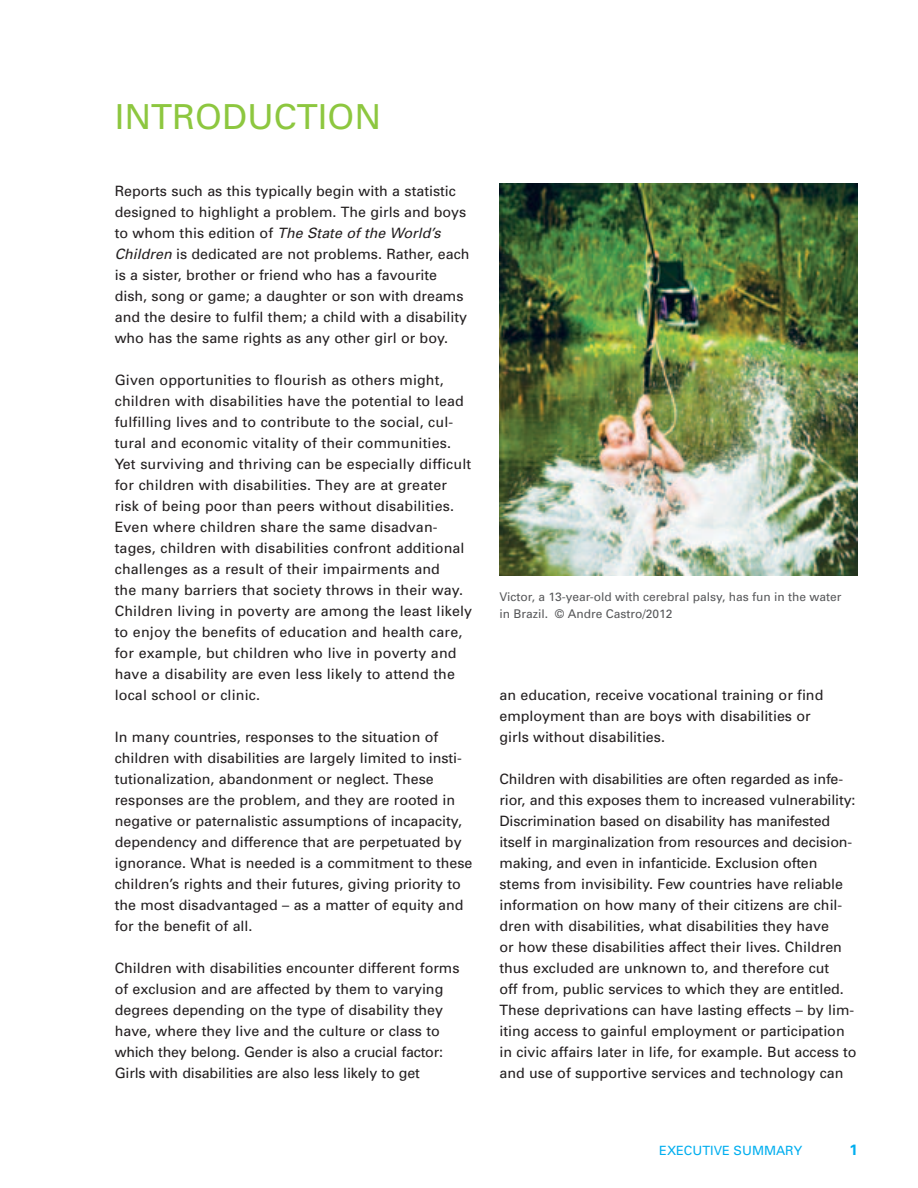
<style>
.page{position:relative;width:918px;height:1188px;background:#fff}
.page>*{position:absolute;margin:0;border:0;box-sizing:border-box;transform-origin:0 0}
.t1{font:34.5px "Univers";color:#8dc73f}
.t2{font:700 15px "Univers";color:#00aeef}
.t3{font:14.25px/21px "Univers";color:#231f20}
.t4{font:12.75px "Univers";color:#00aeef}
.t5{font:12px/16.5px "Univers";color:#58595b}
.s1{font-style:italic}
</style>
<div class="page">
<img style="left:500px;top:184px;width:357px;height:392px">
<h1 class="t1" style="left:115px;top:95px;width:129px">Introducti</h1>
<h1 class="t1" style="left:328px;top:95px;width:55px">on</h1>
<p class="t3" style="left:115px;top:180px;width:356px">Reports such as this typically begin with a statistic designed to highlight a problem. The girls and boys to whom this edition of <span class="s1">The State of the World’s Children</span> is dedicated are not problems. Rather, each is a sister, brother or friend who has a favourite dish, song or game; a daughter or son with dreams and the desire to fulfil them; a child with a disability who has the same rights as any other girl or boy.</p>
<p class="t3" style="left:115px;top:369px;width:359px">Given opportunities to flourish as others might, children with disabilities have the potential to lead fulfilling lives and to contribute to the social, cul&shy;tural and economic vitality of their communities.<br>Yet surviving and thriving can be especially difficult for children with disabilities. They are at greater risk of being poor than peers without disabilities.<br>Even where children share the same disadvan&shy;tages, children with disabilities confront additional challenges as a result of their impairments and<br>the many barriers that society throws in their way.<br>Children living in poverty are among the least likely to enjoy the benefits of education and health care, for example, but children who live in poverty and have a disability are even less likely to attend the local school or clinic.</p>
<p class="t3" style="left:115px;top:726px;width:359px">In many countries, responses to the situation of children with disabilities are largely limited to insti&shy;tutionalization, abandonment or neglect. These responses are the problem, and they are rooted in negative or paternalistic assumptions of incapacity, dependency and difference that are perpetuated by ignorance. What is needed is a commitment to these children’s rights and their futures, giving priority to the most disadvantaged – as a matter of equity and for the benefit of all.</p>
<p class="t3" style="left:115px;top:957px;width:346px">Children with disabilities encounter different forms of exclusion and are affected by them to varying degrees depending on the type of disability they have, where they live and the culture or class to which they belong. Gender is also a crucial factor:<br>Girls with disabilities are also less likely to get</p>
<p class="t5" style="left:500px;top:588px;width:343px">Victor, a 13-year-old with cerebral palsy, has fun in the water in Brazil. © Andre Castro/2012</p>
<p class="t3" style="left:500px;top:684px;width:325px">an education, receive vocational training or find employment than are boys with disabilities or girls without disabilities.</p>
<p class="t3" style="left:500px;top:768px;width:359px">Children with disabilities are often regarded as infe&shy;rior, and this exposes them to increased vulnerability:<br>Discrimination based on disability has manifested itself in marginalization from resources and decision&shy;making, and even in infanticide. Exclusion often stems from invisibility. Few countries have reliable information on how many of their citizens are chil&shy;dren with disabilities, what disabilities they have<br>or how these disabilities affect their lives. Children thus excluded are unknown to, and therefore cut<br>off from, public services to which they are entitled.<br>These deprivations can have lasting effects – by lim&shy;iting access to gainful employment or participation in civic affairs later in life, for example. But access to and use of supportive services and technology can</p>
<p class="t4" style="left:659px;top:1142px;width:17px">Executive</p>
<p class="t4" style="left:734px;top:1142px;width:20px">Summary</p>
<p class="t2" style="left:849px;top:1140px;width:10px">1</p>
</div>
